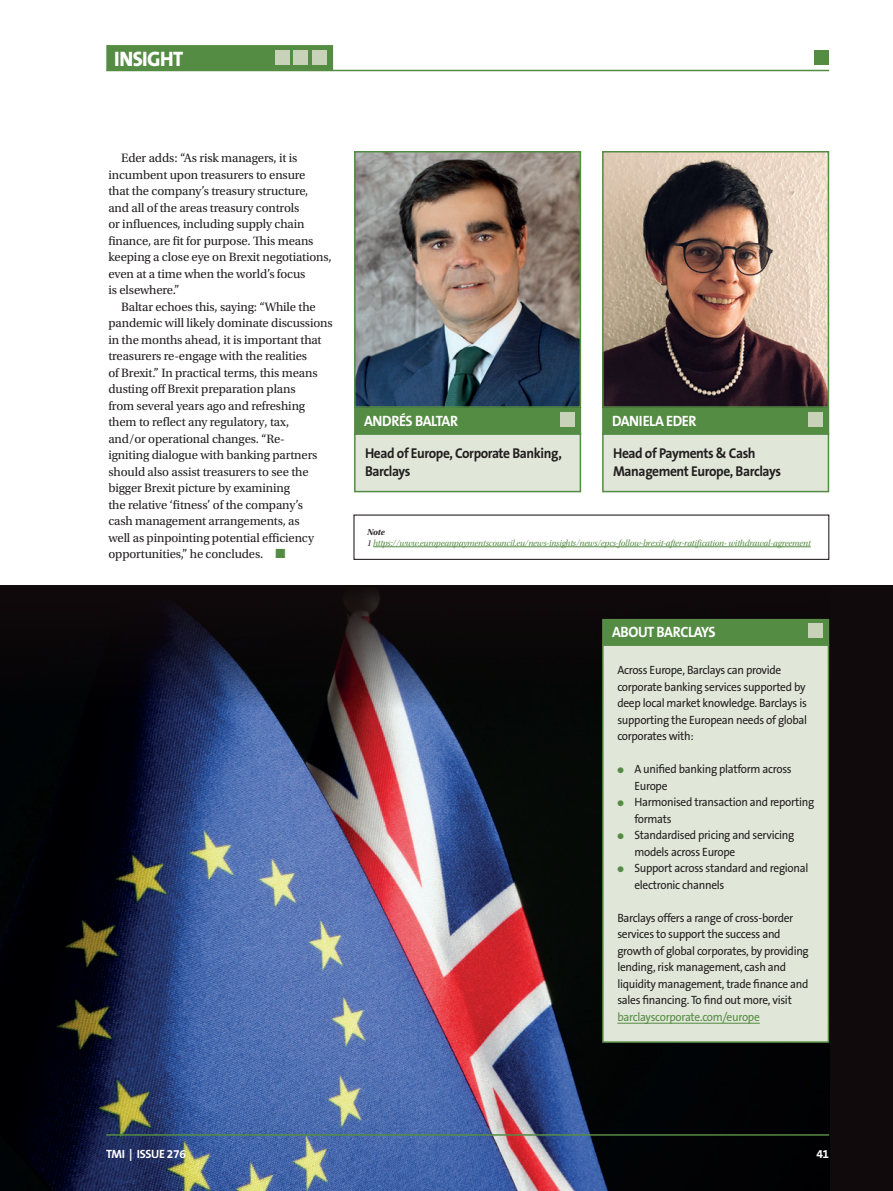
<style>
.page{position:relative;width:893px;height:1191px;background:#fff}
.page>*{position:absolute;margin:0;border:0;box-sizing:border-box;transform-origin:0 0}
.t1{font:800 21px "The Sans B8";letter-spacing:-.025em;color:#fff;scale:.95 1}
.t2{font:700 15px "The Sans B7";letter-spacing:-.03em;color:#fff;scale:.95 1}
.t3{font:700 14.25px/18px "The Sans B7";letter-spacing:-.03em;color:#231f20;scale:.95 1}
.t4{font:12.75px/16.5px "Utopia Std";letter-spacing:-.01em;color:#231f20}
.t5{font:12px/16.5px "The Sans B5 Plain";letter-spacing:-.025em;color:#231f20;scale:.95 1}
.t6{font:12px "The Sans B5 Plain";letter-spacing:-.025em;color:#558c44;scale:.95 1}
.t7{font:700 12px "The Sans B7";letter-spacing:-.03em;color:#fff}
.t8{font:9px "Utopia Std Subh It";letter-spacing:-.015em;color:#558c44}
.t9{font:9px "Utopia Std Bold Subh It";color:#231f20}
.s1{color:#558c44}
.s2{color:#231f20}
</style>
<div class="page">
<div style="left:0;top:587px;width:893px;height:604px;background:#110a0c"></div>
<img style="left:0;top:708px;width:829px;height:483px">
<svg style="left:0;top:585px;width:893px;height:123px"></svg>
<hr style="left:106px;top:1134px;width:723px;height:1px;background:#558c44">
<hr style="left:106px;top:70px;width:723px;height:1px;background:#558c44">
<div style="left:106px;top:45px;width:227px;height:26px;background:#558c44;border:2px solid #558c44"></div>
<div style="left:275px;top:50px;width:15px;height:15px;background:#c7d2b8"></div>
<div style="left:293px;top:50px;width:15px;height:15px;background:#c7d2b8"></div>
<div style="left:313px;top:50px;width:14px;height:15px;background:#c7d2b8"></div>
<div style="left:814px;top:50px;width:15px;height:14px;background:#558c44"></div>
<hr style="left:373px;top:546px;width:438px;height:1px;background:#558c44">
<div style="left:354px;top:514px;width:475px;height:46px;border:1px solid #110a0c"></div>
<div style="left:602px;top:644px;width:227px;height:398px;background:#e0e6d8;border:2px solid #558c44"></div>
<div style="left:602px;top:619px;width:227px;height:27px;background:#558c44"></div>
<div style="left:808px;top:623px;width:14px;height:15px;background:#c7d2b8"></div>
<hr style="left:617px;top:1022px;width:143px;height:1px;background:#558c44">
<div style="left:602px;top:433px;width:227px;height:59px;background:#e0e6d8;border:2px solid #558c44"></div>
<img style="left:605px;top:154px;width:221px;height:251px">
<div style="left:602px;top:151px;width:227px;height:257px;border:2px solid #558c44"></div>
<div style="left:602px;top:408px;width:227px;height:27px;background:#558c44;border:2px solid #558c44"></div>
<div style="left:808px;top:412px;width:14px;height:15px;background:#c7d2b8"></div>
<div style="left:354px;top:433px;width:227px;height:59px;background:#e0e6d8;border:2px solid #558c44"></div>
<img style="left:357px;top:154px;width:221px;height:251px">
<div style="left:354px;top:151px;width:227px;height:257px;border:2px solid #558c44"></div>
<div style="left:354px;top:408px;width:227px;height:27px;background:#558c44;border:2px solid #558c44"></div>
<div style="left:560px;top:412px;width:14px;height:15px;background:#c7d2b8"></div>
<h1 class="t1" style="left:114px;top:47px;width:74px">INSIGHT</h1>
<p class="t4" style="left:108px;top:150px;width:225px;text-indent:13px">Eder adds: “As risk managers, it is incumbent upon treasurers to ensure<br>that the company’s treasury structure, and all of the areas treasury controls<br>or influences, including supply chain finance, are fit for purpose. This means keeping a close eye on Brexit negotiations, even at a time when the world’s focus<br>is elsewhere.”</p>
<p class="t4" style="left:108px;top:299px;width:226px;text-indent:13px">Baltar echoes this, saying: “While the pandemic will likely dominate discussions in the months ahead, it is important that treasurers re-engage with the realities<br>of Brexit.” In practical terms, this means dusting off Brexit preparation plans<br>from several years ago and refreshing them to reflect any regulatory, tax,<br>and/or operational changes. “Re-<br>igniting dialogue with banking partners should also assist treasurers to see the bigger Brexit picture by examining<br>the relative ‘fitness’ of the company’s<br>cash management arrangements, as<br>well as pinpointing potential efficiency opportunities,” he concludes. <span class="s1">■</span></p>
<p class="t2" style="left:364px;top:413px;width:101px">ANDRÉS BALTAR</p>
<p class="t3" style="left:365px;top:444px;width:209px">Head of Europe, Corporate Banking,<br>Barclays</p>
<p class="t2" style="left:612px;top:413px;width:90px">DANIELA EDER</p>
<p class="t3" style="left:613px;top:444px;width:178px">Head of Payments &amp; Cash<br>Management Europe, Barclays</p>
<p class="t9" style="left:367px;top:527px;width:19px">Note</p>
<p class="t8" style="left:367px;top:538px;width:445px"><span class="s2">1</span> https://www.europeanpaymentscouncil.eu/news-insights/news/epcs-follow-brexit-after-ratification- withdrawal-agreement</p>
<p class="t2" style="left:612px;top:624px;width:111px">ABOUT BARCLAYS</p>
<p class="t5" style="left:617px;top:662px;width:201px">Across Europe, Barclays can provide corporate banking services supported by deep local market knowledge. Barclays is supporting the European needs of global corporates with:</p>
<p class="t5" style="left:634px;top:761px;width:167px;text-indent:-17px"><span class="s1">●</span> A unified banking platform across<br>Europe</p>
<p class="t5" style="left:634px;top:794px;width:191px;text-indent:-17px"><span class="s1">●</span> Harmonised transaction and reporting formats</p>
<p class="t5" style="left:634px;top:827px;width:170px;text-indent:-17px"><span class="s1">●</span> Standardised pricing and servicing models across Europe</p>
<p class="t5" style="left:634px;top:860px;width:185px;text-indent:-17px"><span class="s1">●</span> Support across standard and regional electronic channels</p>
<p class="t5" style="left:617px;top:909px;width:203px">Barclays offers a range of cross-border services to support the success and growth of global corporates, by providing lending, risk management, cash and liquidity management, trade finance and sales financing. To find out more, visit</p>
<p class="t6" style="left:617px;top:1010px;width:151px">barclayscorporate.com/europe</p>
<p class="t7" style="left:106px;top:1147px;width:81px">TMI | ISSUE 276</p>
<p class="t7" style="left:816px;top:1147px;width:14px">41</p>
</div>
